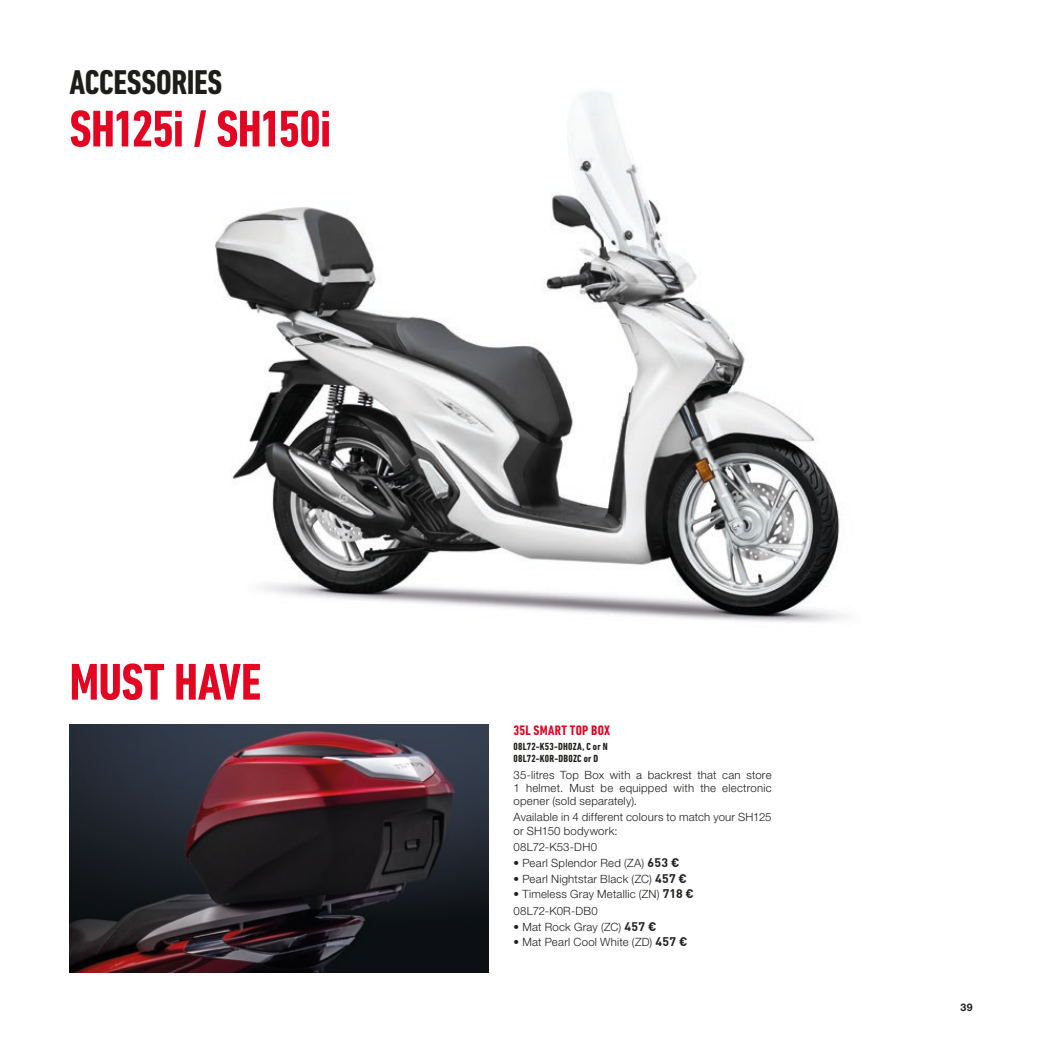
<style>
.page{position:relative;width:1042px;height:1042px;background:#fff}
.page>*{position:absolute;margin:0;border:0;box-sizing:border-box;transform-origin:0 0}
.t1{font:700 condensed 52.5px "DIN Next LT Pro";letter-spacing:-.02em;color:#e40522}
.t2{font:700 condensed 35px "DIN Next LT Pro";letter-spacing:-.005em;color:#1d1d1b}
.t3{font:700 condensed 14px "DIN Next LT Pro";letter-spacing:.02em;color:#e40522}
.t4{font:300 11.38px/13.1px "Helvetica Neue";letter-spacing:.02em;color:#1d1d1b}
.t5{font:700 condensed 10.5px/12.2px "DIN Next LT Pro";letter-spacing:.02em;color:#1d1d1b}
.t6{font:700 10.5px "Helvetica Neue";color:#1d1d1b}
.s1{font-family:"DIN Offc Pro";font-weight:700;font-size:12.25px}
</style>
<div class="page">
<img style="left:214px;top:91px;width:631px;height:531px">
<img style="left:69px;top:724px;width:420px;height:248px">
<h2 class="t2" style="left:69px;top:62px;width:154px">ACCESSORIES</h2>
<h1 class="t1" style="left:69px;top:99px;width:263px">SH125i / SH150i</h1>
<h1 class="t1" style="left:69px;top:652px;width:193px">MUST HAVE</h1>
<p class="t3" style="left:513px;top:722px;width:98px">35L SMART TOP BOX</p>
<p class="t5" style="left:513px;top:740px;width:96px">08L72-K53-DH0ZA, C or N<br>08L72-K0R-DB0ZC or D</p>
<p class="t4" style="left:513px;top:767px;width:259px;text-align:justify">35-litres Top Box with a backrest that can store 1 helmet. Must be equipped with the electronic opener (sold separately).</p>
<p class="t4" style="left:513px;top:810px;width:259px">Available in 4 different colours to match your SH125 or SH150 bodywork:</p>
<p class="t4" style="left:513px;top:840px;width:85px">08L72-K53-DH0</p>
<p class="t4" style="left:513px;top:856px;width:167px">• Pearl Splendor Red (ZA) <span class="s1">653 €</span></p>
<p class="t4" style="left:513px;top:872px;width:175px">• Pearl Nightstar Black (ZC) <span class="s1">457 €</span></p>
<p class="t4" style="left:513px;top:886px;width:182px;line-height:16.6px">• Timeless Gray Metallic (ZN) <span class="s1">718 €<br></span>08L72-K0R-DB0</p>
<p class="t4" style="left:513px;top:920px;width:144px">• Mat Rock Gray (ZC) <span class="s1">457 €</span></p>
<p class="t4" style="left:513px;top:935px;width:175px">• Mat Pearl Cool White (ZD) <span class="s1">457 €</span></p>
<p class="t6" style="left:960px;top:1001px;width:14px">39</p>
</div>
